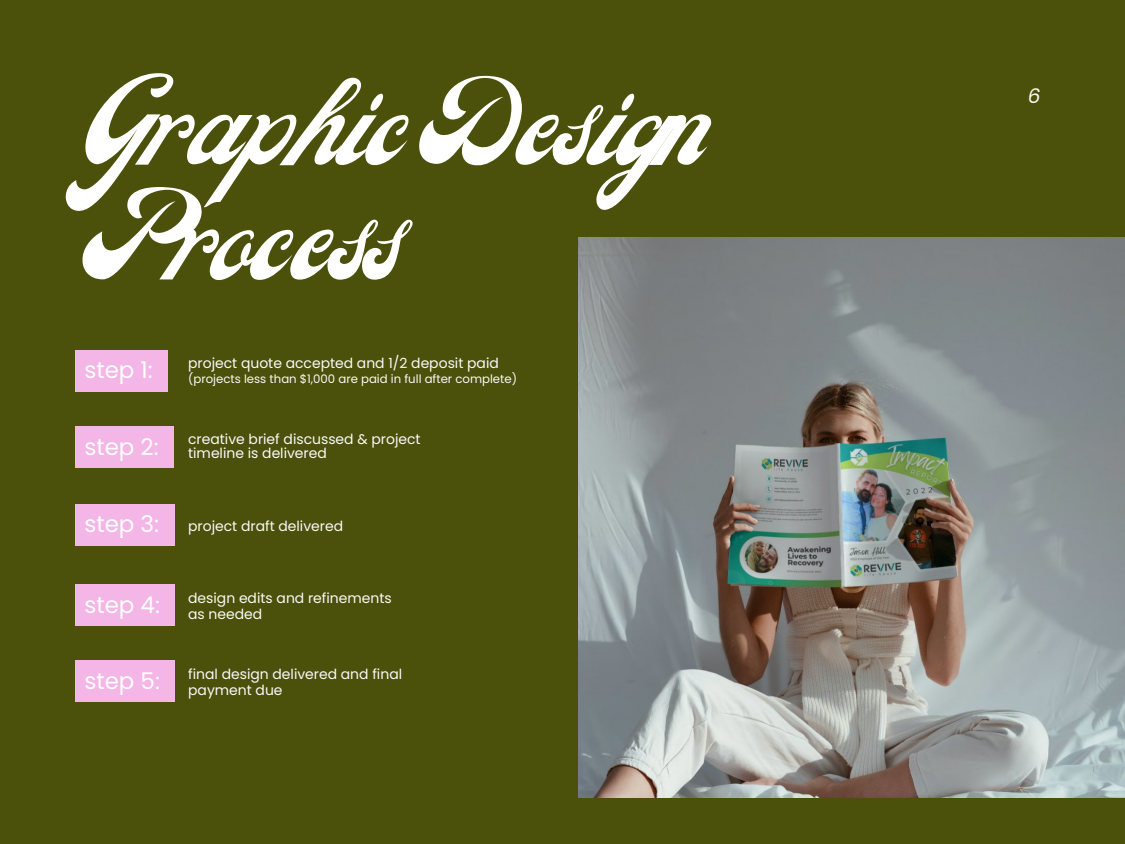
<style>
.page{position:relative;width:1125px;height:844px;background:#4b510b}
.page>*{position:absolute;margin:0;border:0;box-sizing:border-box;transform-origin:0 0}
.t1{font:94.95px "Carlsonscript";letter-spacing:-.04em;color:#fff}
.t2{font:22.95px "Poppins";color:#fff}
.t3{font:italic 20px "Poppins";color:#faf7f2}
.t4{font:13.95px/15.5px "Poppins";color:#faf9f6}
.t5{font:11.7px "Poppins";color:#faf9f6}
</style>
<div class="page">
<img style="left:578px;top:237px;width:547px;height:561px">
<div style="left:75px;top:427px;width:99px;height:41px;background:#f4b5e7"></div>
<div style="left:75px;top:504px;width:99px;height:41px;background:#f4b5e7"></div>
<div style="left:75px;top:585px;width:100px;height:41px;background:#f4b5e7"></div>
<div style="left:75px;top:350px;width:93px;height:41px;background:#f4b5e7"></div>
<div style="left:75px;top:660px;width:100px;height:41px;background:#f4b5e7"></div>
<p class="t1" style="left:84px;top:75px;width:628px">Graphic Design</p>
<p class="t1" style="left:84px;top:189px;width:319px">Process</p>
<p class="t2" style="left:84px;top:354px;width:70px">step 1:</p>
<p class="t4" style="left:188px;top:355px;width:312px">project quote accepted and 1/2 deposit paid</p>
<p class="t5" style="left:188px;top:371px;width:330px">(projects less than $1,000 are paid in full after complete)</p>
<p class="t2" style="left:84px;top:431px;width:76px">step 2:</p>
<p class="t4" style="left:188px;top:432px;width:234px;line-height:13.8px">creative brief discussed &amp; project timeline is delivered</p>
<p class="t2" style="left:84px;top:508px;width:76px">step 3:</p>
<p class="t4" style="left:188px;top:518px;width:157px">project draft delivered</p>
<p class="t2" style="left:84px;top:589px;width:77px">step 4:</p>
<p class="t4" style="left:188px;top:591px;width:205px">design edits and refinements as needed</p>
<p class="t2" style="left:84px;top:664px;width:77px">step 5:</p>
<p class="t4" style="left:188px;top:666px;width:216px">final design delivered and final payment due</p>
<p class="t3" style="left:1028px;top:82px;width:14px">6</p>
</div>
